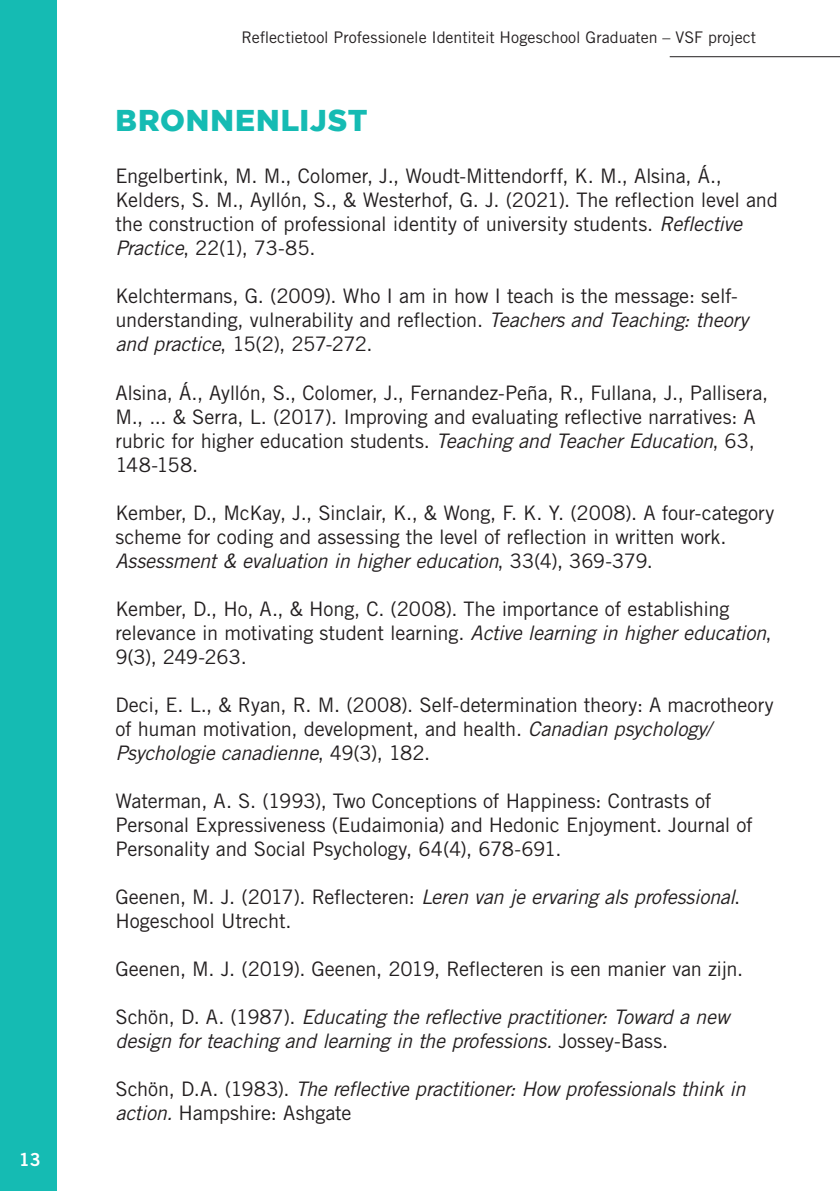
<style>
.page{position:relative;width:840px;height:1191px;background:#fff}
.page>*{position:absolute;margin:0;border:0;box-sizing:border-box;transform-origin:0 0}
.t1{font:900 30px "Gotham";letter-spacing:.03em;color:#15bbb3}
.t2{font:20px/24px "Trade Gothic LT Std";letter-spacing:-.01em;color:#231f20}
.t3{font:italic 20px/24px "Trade Gothic LT Std";letter-spacing:-.015em;color:#231f20}
.t4{font:18px "Trade Gothic LT Std Bd 2";color:#fff}
.t5{font:16px "Trade Gothic LT Std";color:#231f20}
.s1{font-style:italic}
.s2{font-style:normal}
</style>
<div class="page">
<hr style="left:669px;top:56px;width:170px;height:1px;background:#231f20">
<div style="left:0;top:0;width:57px;height:1191px;background:#15bbb3"></div>
<p class="t4" style="left:19px;top:1148px;width:23px">13</p>
<p class="t5" style="left:241px;top:27px;width:516px">Reflectietool Professionele Identiteit Hogeschool Graduaten – VSF project</p>
<h1 class="t1" style="left:115px;top:103px;width:253px">BRONNENLIJST</h1>
<p class="t2" style="left:115px;top:164px;width:663px">Engelbertink, M. M., Colomer, J., Woudt-Mittendorff, K. M., Alsina, Á., Kelders, S. M., Ayllón, S., &amp; Westerhof, G. J. (2021). The reflection level and the construction of professional identity of university students. <span class="s1">Reflective Practice</span>, 22(1), 73-85.</p>
<p class="t2" style="left:115px;top:284px;width:634px">Kelchtermans, G. (2009). Who I am in how I teach is the message: self&shy;understanding, vulnerability and reflection. <span class="s1">Teachers and Teaching: theory and practice</span>, 15(2), 257-272.</p>
<p class="t2" style="left:115px;top:380px;width:654px">Alsina, Á., Ayllón, S., Colomer, J., Fernandez-Peña, R., Fullana, J., Pallisera, M., ... &amp; Serra, L. (2017). Improving and evaluating reflective narratives: A rubric for higher education students. <span class="s1">Teaching and Teacher Education</span>, 63, 148-158.</p>
<p class="t2" style="left:115px;top:500px;width:660px">Kember, D., McKay, J., Sinclair, K., &amp; Wong, F. K. Y. (2008). A four-category scheme for coding and assessing the level of reflection in written work.<br><span class="s1">Assessment &amp; evaluation in higher education</span>, 33(4), 369-379.</p>
<p class="t2" style="left:115px;top:596px;width:657px">Kember, D., Ho, A., &amp; Hong, C. (2008). The importance of establishing relevance in motivating student learning. <span class="s1">Active learning in higher education</span>,<br>9(3), 249-263.</p>
<p class="t2" style="left:115px;top:692px;width:659px">Deci, E. L., &amp; Ryan, R. M. (2008). Self-determination theory: A macrotheory of human motivation, development, and health. <span class="s1">Canadian psychology/<br>Psychologie canadienne</span>, 49(3), 182.</p>
<p class="t2" style="left:115px;top:788px;width:638px">Waterman, A. S. (1993), Two Conceptions of Happiness: Contrasts of<br>Personal Expressiveness (Eudaimonia) and Hedonic Enjoyment. Journal of<br>Personality and Social Psychology, 64(4), 678-691.</p>
<p class="t2" style="left:115px;top:884px;width:626px">Geenen, M. J. (2017). Reflecteren: <span class="s1">Leren van je ervaring als professional</span>.<br>Hogeschool Utrecht.</p>
<p class="t2" style="left:115px;top:956px;width:629px">Geenen, M. J. (2019). Geenen, 2019, Reflecteren is een manier van zijn.</p>
<p class="t3" style="left:115px;top:1005px;width:615px"><span class="s2">Schön, D. A. (1987).</span> Educating the reflective practitioner: Toward a new design for teaching and learning in the professions. <span class="s2">Jossey-Bass.</span></p>
<p class="t3" style="left:115px;top:1077px;width:631px"><span class="s2">Schön, D.A. (1983).</span> The reflective practitioner: How professionals think in action. <span class="s2">Hampshire: Ashgate</span></p>
</div>
